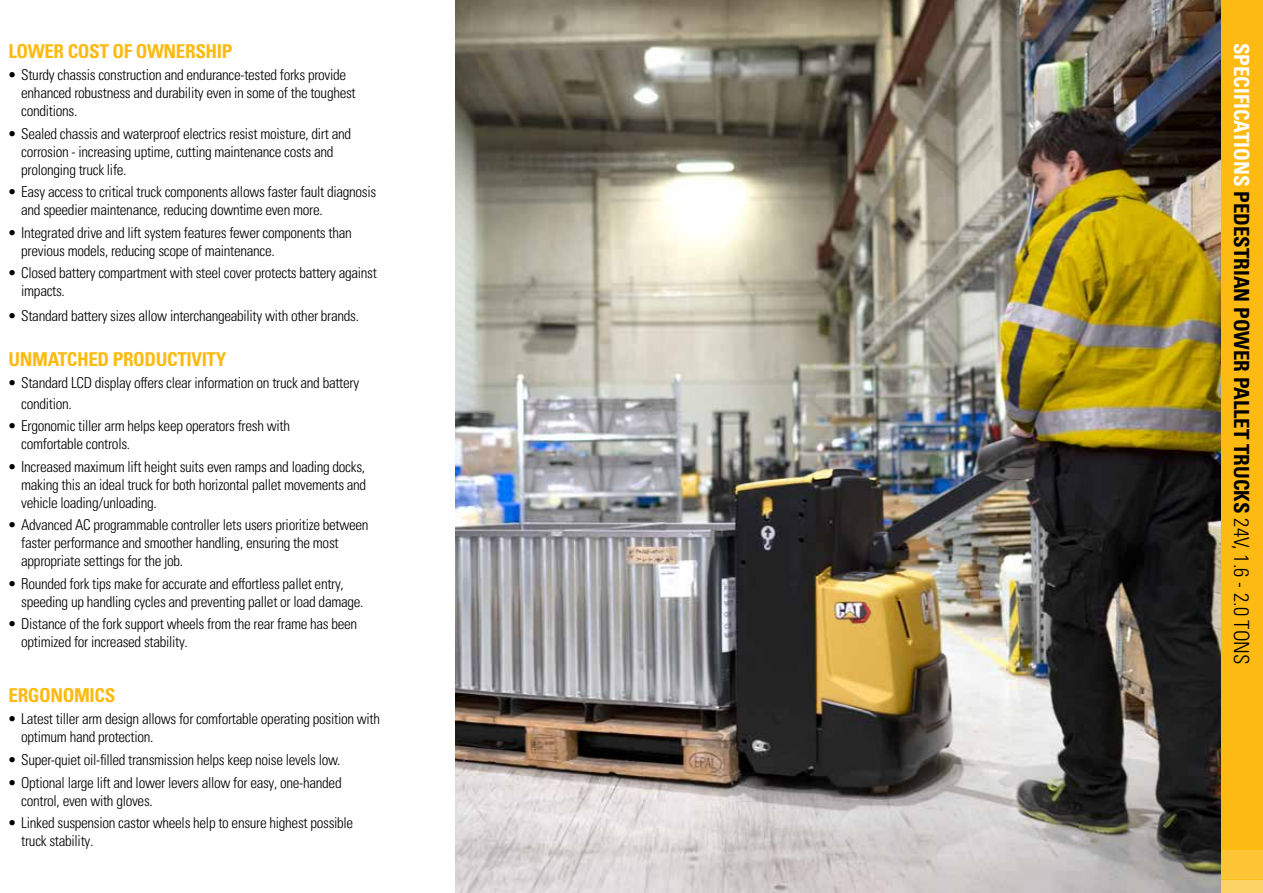
<style>
.page{position:relative;width:1263px;height:893px;background:#fff}
.page>*{position:absolute;margin:0;border:0;box-sizing:border-box;transform-origin:0 0}
.t1{font:20.85px "Univers LTCYR 67 Bold Cond";color:#000}
.t2{font:19.05px "Univers LTCYR 67 Bold Cond";letter-spacing:-.02em;color:#fdba12}
.t3{font:15px/18px "Univers LTCYR 47 Light Cond";letter-spacing:-.02em;color:#000}
.s1{color:#fff}
.s2{font-family:"Univers LTCYR 47 Light Cond"}
</style>
<div class="page">
<div style="left:1220px;top:0;width:43px;height:849px;background:#fdba12"></div>
<div style="left:1220px;top:849px;width:43px;height:30px;background:#fdc436"></div>
<div style="left:1220px;top:879px;width:43px;height:14px;background:#fdd265"></div>
<img style="left:455px;top:0;width:765px;height:893px">
<p class="t2" style="left:9px;top:39px;width:225px">LOWER COST OF OWNERSHIP</p>
<p class="t3" style="left:21px;top:65px;width:336px;text-indent:-13px">• Sturdy chassis construction and endurance-tested forks provide enhanced robustness and durability even in some of the toughest conditions.</p>
<p class="t3" style="left:21px;top:123px;width:331px;text-indent:-13px">• Sealed chassis and waterproof electrics resist moisture, dirt and corrosion - increasing uptime, cutting maintenance costs and prolonging truck life.</p>
<p class="t3" style="left:21px;top:182px;width:356px;text-indent:-13px">• Easy access to critical truck components allows faster fault diagnosis and speedier maintenance, reducing downtime even more.</p>
<p class="t3" style="left:21px;top:222px;width:332px;text-indent:-13px">• Integrated drive and lift system features fewer components than previous models, reducing scope of maintenance.</p>
<p class="t3" style="left:21px;top:263px;width:357px;text-indent:-13px">• Closed battery compartment with steel cover protects battery against impacts.</p>
<p class="t3" style="left:9px;top:306px;width:352px">• Standard battery sizes allow interchangeability with other brands.</p>
<p class="t2" style="left:9px;top:348px;width:219px">UNMATCHED PRODUCTIVITY</p>
<p class="t3" style="left:21px;top:372px;width:339px;line-height:20.1px;text-indent:-13px">• Standard LCD display offers clear information on truck and battery condition.</p>
<p class="t3" style="left:21px;top:416px;width:270px;text-indent:-13px">• Ergonomic tiller arm helps keep operators fresh with comfortable controls.</p>
<p class="t3" style="left:21px;top:456px;width:346px;text-align:justify;text-indent:-13px">• Increased maximum lift height suits even ramps and loading docks, making this an ideal truck for both horizontal pallet movements and vehicle loading/unloading.</p>
<p class="t3" style="left:21px;top:515px;width:349px;text-indent:-13px">• Advanced AC programmable controller lets users prioritize between faster performance and smoother handling, ensuring the most appropriate settings for the job.</p>
<p class="t3" style="left:21px;top:573px;width:344px;text-indent:-13px">• Rounded fork tips make for accurate and effortless pallet entry, speeding up handling cycles and preventing pallet or load damage.</p>
<p class="t3" style="left:21px;top:614px;width:337px;text-indent:-13px">• Distance of the fork support wheels from the rear frame has been optimized for increased stability.</p>
<p class="t2" style="left:9px;top:683px;width:108px">ERGONOMICS</p>
<p class="t3" style="left:21px;top:709px;width:360px;text-indent:-13px">• Latest tiller arm design allows for comfortable operating position with optimum hand protection.</p>
<p class="t3" style="left:9px;top:750px;width:333px">• Super-quiet oil-filled transmission helps keep noise levels low.</p>
<p class="t3" style="left:21px;top:772px;width:322px;text-indent:-13px">• Optional large lift and lower levers allow for easy, one-handed control, even with gloves.</p>
<p class="t3" style="left:21px;top:813px;width:334px;text-indent:-13px">• Linked suspension castor wheels help to ensure highest possible truck stability.</p>
<h1 class="t1" style="left:1254px;top:43px;width:623px;rotate:90deg"><span class="s1">SPECIFICATIONS</span> PEDESTRIAN POWER PALLET TRUCKS <span class="s2">24V, 1.6 - 2.0 TONS</span></h1>
</div>
